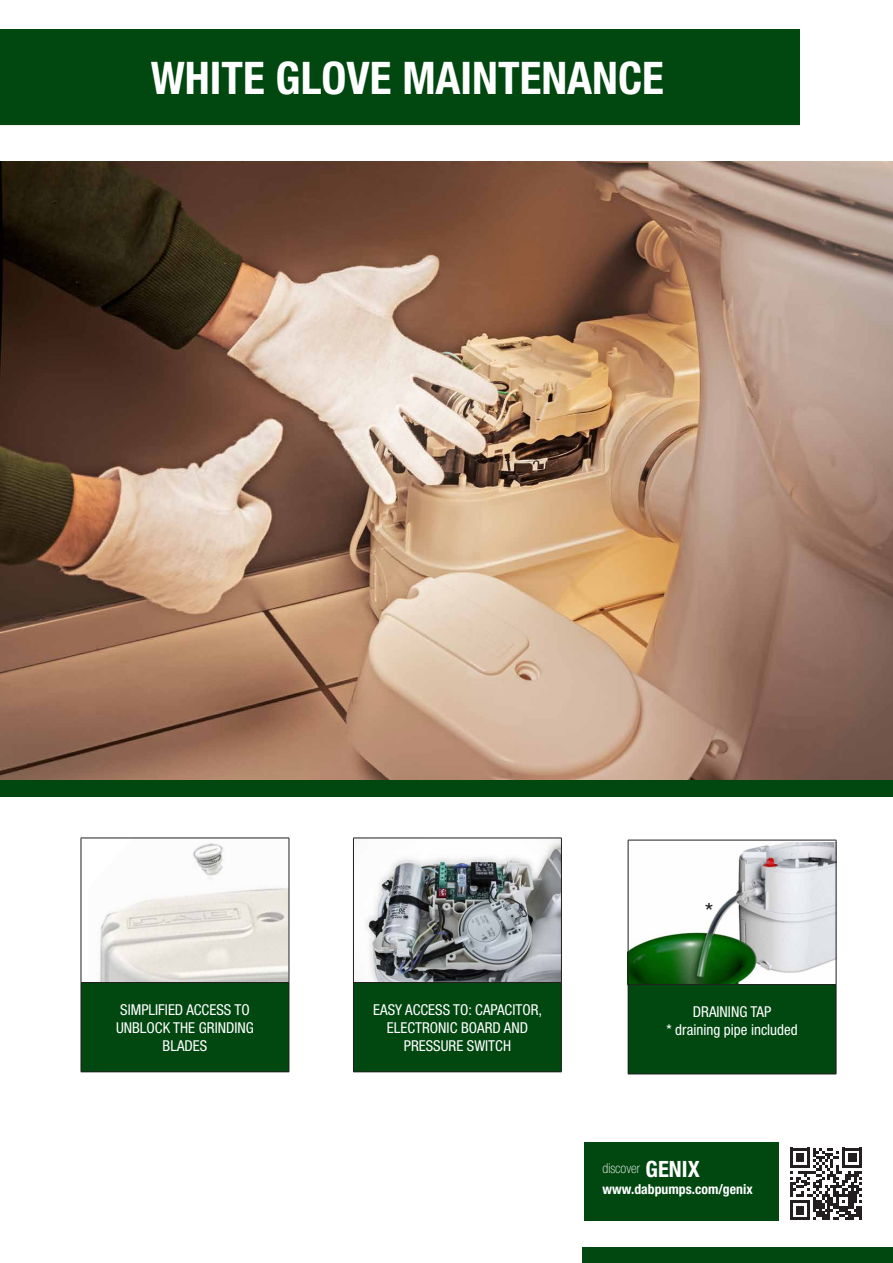
<style>
.page{position:relative;width:893px;height:1263px;background:#fff}
.page>*{position:absolute;margin:0;border:0;box-sizing:border-box;transform-origin:0 0}
.t1{font:700 condensed 45px "Helvetica Neue LT";color:#fff}
.t2{font:700 condensed 22.5px "Helvetica Neue LT";color:#fff}
.t3{font:condensed 22.5px "Helvetica Neue LT";color:#231f20}
.t4{font:condensed 15px/18px "Helvetica Neue LT";color:#fff;text-align:center}
.t5{font:700 condensed 13.8px "Helvetica Neue LT";color:#fff}
.t6{font:100 condensed 13.8px "Helvetica Neue LT";color:#fff}
</style>
<div class="page">
<img style="left:100px;top:839px;width:189px;height:143px">
<img style="left:629px;top:842px;width:207px;height:142px">
<img style="left:354px;top:839px;width:207px;height:143px">
<div style="left:0;top:29px;width:799px;height:96px;background:#004710"></div>
<div style="left:583px;top:1247px;width:310px;height:16px;background:#004710"></div>
<div style="left:584px;top:1142px;width:195px;height:78px;background:#004710"></div>
<svg style="left:790px;top:1148px;width:72px;height:72px"></svg>
<div style="left:353px;top:982px;width:208px;height:90px;background:#004710"></div>
<hr style="left:353px;top:983px;width:1px;height:89px;background:#231f20">
<hr style="left:561px;top:983px;width:1px;height:89px;background:#231f20">
<hr style="left:353px;top:1071px;width:209px;height:1px;background:#231f20">
<hr style="left:353px;top:838px;width:209px;height:1px;background:#231f20">
<hr style="left:353px;top:838px;width:1px;height:144px;background:#231f20">
<hr style="left:561px;top:838px;width:1px;height:144px;background:#231f20">
<hr style="left:353px;top:982px;width:209px;height:1px;background:#231f20">
<div style="left:81px;top:982px;width:208px;height:90px;background:#004710"></div>
<hr style="left:81px;top:983px;width:1px;height:89px;background:#231f20">
<hr style="left:289px;top:983px;width:1px;height:89px;background:#231f20">
<hr style="left:81px;top:1071px;width:208px;height:1px;background:#231f20">
<hr style="left:81px;top:838px;width:208px;height:1px;background:#231f20">
<hr style="left:81px;top:838px;width:1px;height:144px;background:#231f20">
<hr style="left:289px;top:838px;width:1px;height:144px;background:#231f20">
<hr style="left:81px;top:982px;width:208px;height:1px;background:#231f20">
<div style="left:628px;top:985px;width:208px;height:89px;background:#004710"></div>
<hr style="left:628px;top:985px;width:1px;height:89px;background:#231f20">
<hr style="left:836px;top:985px;width:1px;height:89px;background:#231f20">
<hr style="left:628px;top:1074px;width:208px;height:1px;background:#231f20">
<hr style="left:628px;top:840px;width:208px;height:1px;background:#231f20">
<hr style="left:628px;top:840px;width:1px;height:144px;background:#231f20">
<hr style="left:836px;top:840px;width:1px;height:144px;background:#231f20">
<hr style="left:628px;top:984px;width:208px;height:1px;background:#231f20">
<img style="left:0;top:162px;width:893px;height:619px">
<div style="left:0;top:781px;width:893px;height:16px;background:#004710"></div>
<h1 class="t1" style="left:151px;top:51px;width:515px">WHITE GLOVE MAINTENANCE</h1>
<h2 class="t3" style="left:705px;top:898px;width:9px">*</h2>
<p class="t4" style="left:116px;top:1001px;width:139px">SIMPLIFIED ACCESS TO<br>UNBLOCK THE GRINDING<br>BLADES</p>
<p class="t4" style="left:666px;top:1003px;width:133px">DRAINING TAP<br>* draining pipe included</p>
<p class="t4" style="left:373px;top:1001px;width:170px">EASY ACCESS TO: CAPACITOR,<br>ELECTRONIC BOARD AND<br>PRESSURE SWITCH</p>
<h2 class="t2" style="left:646px;top:1155px;width:56px">GENIX</h2>
<p class="t6" style="left:603px;top:1161px;width:39px">discover</p>
<p class="t5" style="left:603px;top:1181px;width:152px">www.dabpumps.com/genix</p>
</div>
